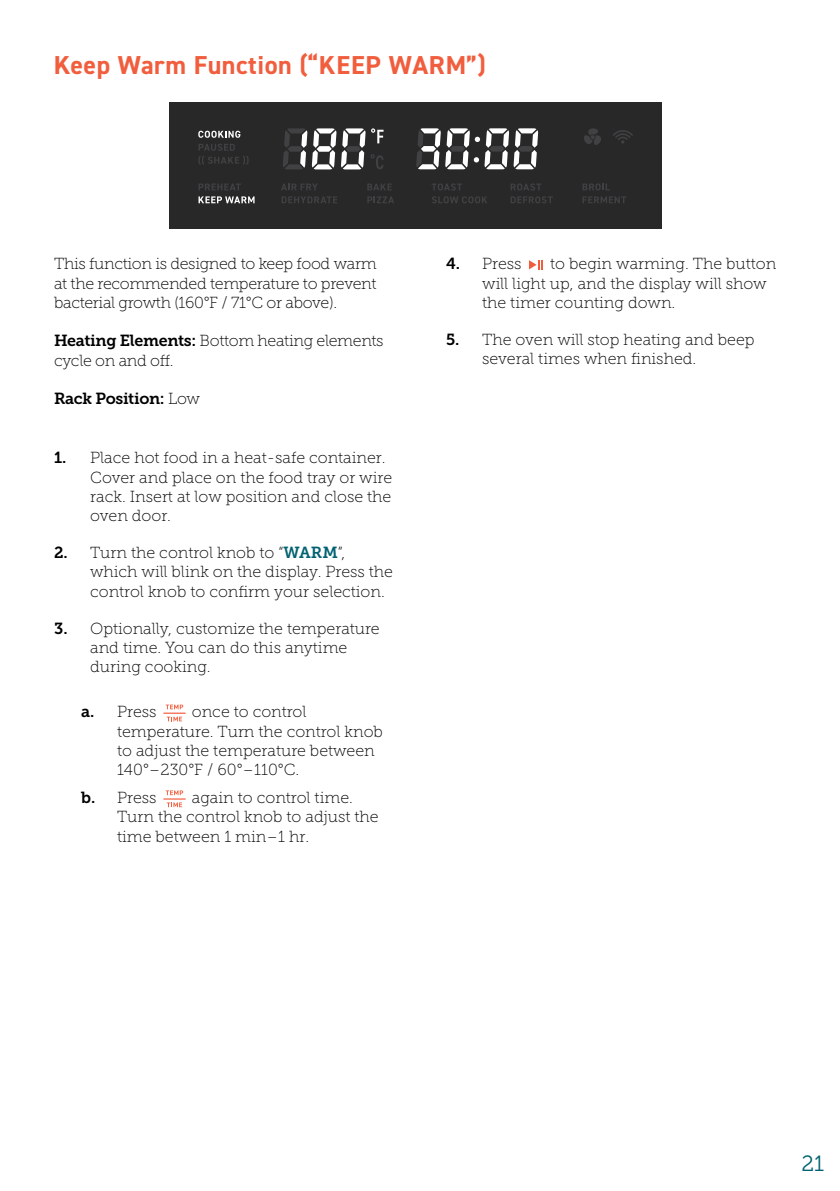
<style>
.page{position:relative;width:840px;height:1191px;background:#fff}
.page>*{position:absolute;margin:0;border:0;box-sizing:border-box;transform-origin:0 0}
.Sub_Header{font:700 26px "DIN2014";letter-spacing:.02em;color:#f15e3e}
.t1{font:22px "Museo Slab 300";color:#006271}
.Support_Text{font:16px/19.2px "Museo Slab 100";color:#000}
.Support_Text-2{font:16px/19.2px "Museo Slab 100";letter-spacing:-.02em;color:#000}
.Support_Text-3{font:16px "Museo Slab 700";letter-spacing:-.02em;color:#000}
.s1{font-family:"Museo Slab 700"}
.s2{font-family:"Museo Slab 100"}
.s3{font-family:"Museo Slab 700";color:#006271}
</style>
<div class="page">
<svg style="left:529px;top:260px;width:14px;height:9px"></svg>
<hr style="left:163px;top:712px;width:23px;height:2px;background:#f15e3e">
<svg style="left:165px;top:704px;width:18px;height:5px"></svg>
<svg style="left:167px;top:716px;width:15px;height:5px"></svg>
<svg style="left:163px;top:790px;width:23px;height:17px"></svg>
<div style="left:169px;top:103px;width:492px;height:126px;background:#292829"></div>
<svg style="left:416px;top:128px;width:122px;height:41px"></svg>
<svg style="left:283px;top:128px;width:100px;height:41px"></svg>
<svg style="left:613px;top:130px;width:19px;height:14px"></svg>
<svg style="left:198px;top:131px;width:42px;height:7px"></svg>
<svg style="left:198px;top:183px;width:43px;height:7px"></svg>
<svg style="left:198px;top:196px;width:56px;height:7px"></svg>
<svg style="left:281px;top:183px;width:36px;height:7px"></svg>
<svg style="left:282px;top:196px;width:55px;height:7px"></svg>
<svg style="left:367px;top:183px;width:24px;height:7px"></svg>
<svg style="left:367px;top:196px;width:27px;height:7px"></svg>
<svg style="left:432px;top:183px;width:30px;height:7px"></svg>
<svg style="left:432px;top:196px;width:55px;height:7px"></svg>
<svg style="left:511px;top:183px;width:30px;height:7px"></svg>
<svg style="left:511px;top:196px;width:41px;height:7px"></svg>
<svg style="left:582px;top:183px;width:27px;height:7px"></svg>
<svg style="left:582px;top:196px;width:44px;height:7px"></svg>
<svg style="left:198px;top:144px;width:50px;height:21px"></svg>
<svg style="left:584px;top:128px;width:17px;height:17px"></svg>
<p class="Sub_Header" style="left:54px;top:48px;width:433px">Keep Warm Function (“KEEP WARM”)</p>
<p class="Support_Text" style="left:54px;top:254px;width:324px;text-align:justify">This function is designed to keep food warm at the recommended temperature to prevent bacterial growth (160°F / 71°C or above).</p>
<p class="Support_Text-2" style="left:54px;top:331px;width:331px"><span class="s1">Heating Elements:</span> Bottom heating elements cycle on and off.</p>
<p class="Support_Text-3" style="left:54px;top:389px;width:147px">Rack Position: <span class="s2">Low</span></p>
<p class="Support_Text" style="left:90px;top:448px;width:303px;text-indent:-36px"><span class="s1">1.</span> Place hot food in a heat-safe container.<br>Cover and place on the food tray or wire rack. Insert at low position and close the oven door.</p>
<p class="Support_Text" style="left:90px;top:543px;width:304px;text-indent:-36px"><span class="s1">2.</span> Turn the control knob to “<span class="s3">WARM</span>”, which will blink on the display. Press the control knob to confirm your selection.</p>
<p class="Support_Text" style="left:90px;top:619px;width:291px;text-indent:-36px"><span class="s1">3.</span> Optionally, customize the temperature and time. You can do this anytime during cooking.</p>
<p class="Support_Text" style="left:117px;top:702px;width:267px;text-indent:75px">once to control temperature. Turn the control knob to adjust the temperature between<br>140°–230°F / 60°–110°C.</p>
<p class="Support_Text" style="left:81px;top:788px;width:77px"><span class="s1">b.</span> Press</p>
<p class="Support_Text" style="left:81px;top:702px;width:77px"><span class="s1">a.</span> Press</p>
<p class="Support_Text" style="left:117px;top:788px;width:263px;text-indent:75px">again to control time.<br>Turn the control knob to adjust the time between 1 min–1 hr.</p>
<p class="Support_Text" style="left:446px;top:254px;width:77px"><span class="s1">4.</span> Press</p>
<p class="Support_Text" style="left:482px;top:254px;width:295px;text-indent:68px">to begin warming. The button will light up, and the display will show the timer counting down.</p>
<p class="Support_Text" style="left:482px;top:330px;width:274px;text-indent:-36px"><span class="s1">5.</span> The oven will stop heating and beep several times when finished.</p>
<h2 class="t1" style="left:801px;top:1151px;width:24px">21</h2>
</div>
